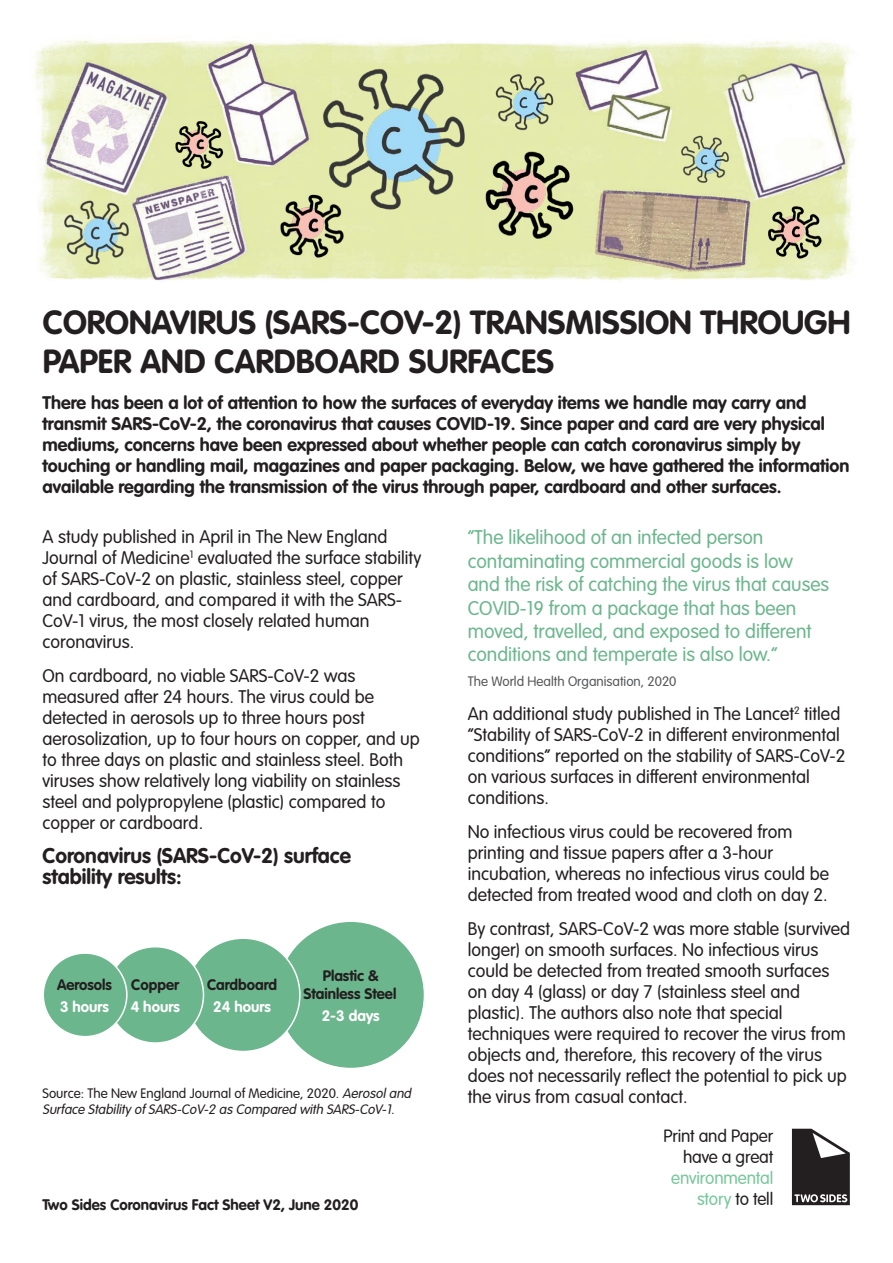
<style>
.page{position:relative;width:893px;height:1263px;background:#fff}
.page>*{position:absolute;margin:0;border:0;box-sizing:border-box;transform-origin:0 0}
.Intro_text{font:700 33px/39.6px "VAG Rounded LT Pro";color:#231f20}
.Main_body{font:700 21px/21px "VAG Rounded LT Pro";color:#231f20}
.Large_Text_Quote{font:300 19.5px/23.4px "VAG Rounded LT Pro";color:#6cb68d}
.Main_body-2{font:300 18px/21px "VAG Rounded LT Pro";color:#231f20}
.Intro_text-2{font:700 18px/21px "VAG Rounded LT Pro";color:#231f20}
.t1{font:300 17.4px/20.9px "VAG Rounded";letter-spacing:-.01em;color:#77c79a;text-align:right}
.t2{font:300 17.4px/20.9px "VAG Rounded";letter-spacing:-.01em;color:#231f20;text-align:right}
.End_Notes{font:700 15px/18px "VAG Rounded LT Pro";color:#231f20;text-align:center}
.t3{font:700 15px "VAG Rounded";color:#231f20}
.End_Notes-2{font:700 15px "VAG Rounded LT Pro";color:#fff}
.Main_body-3{font:italic 300 13.5px/16.2px "VAG Rounded LT Pro";color:#231f20}
.Quote_Source{font:300 13.5px "VAG Rounded LT Pro";color:#57585a}
.s1{font-style:normal}
.s2{color:#231f20}
</style>
<div class="page">
<img style="left:34px;top:40px;width:821px;height:241px">
<img style="left:312px;top:60px;width:281px;height:186px">
<img style="left:61px;top:198px;width:71px;height:71px">
<img style="left:679px;top:134px;width:52px;height:52px">
<img style="left:493px;top:72px;width:63px;height:62px">
<img style="left:765px;top:204px;width:60px;height:58px">
<img style="left:276px;top:193px;width:72px;height:69px">
<img style="left:172px;top:119px;width:54px;height:53px">
<svg style="left:792px;top:1129px;width:58px;height:76px"></svg>
<div style="left:277px;top:921px;width:147px;height:147px;background:#6cb68d;border-radius:50%"></div>
<div style="left:187px;top:938px;width:113px;height:113px;background:#6cb68d;border-radius:50%"></div>
<div style="left:107px;top:947px;width:96px;height:96px;background:#6cb68d;border-radius:50%"></div>
<div style="left:106px;top:946px;width:98px;height:98px;border:2px solid #fff;border-radius:50%"></div>
<div style="left:43px;top:953px;width:84px;height:84px;background:#6cb68d;border-radius:50%"></div>
<div style="left:43px;top:952px;width:85px;height:85px;border:2px solid #fff;border-radius:50%"></div>
<p class="Intro_text" style="left:43px;top:303px;width:809px">CORONAVIRUS (SARS-COV-2) TRANSMISSION THROUGH<br>PAPER AND CARDBOARD SURFACES</p>
<p class="Intro_text-2" style="left:43px;top:393px;width:808px">There has been a lot of attention to how the surfaces of everyday items we handle may carry and transmit SARS-CoV-2, the coronavirus that causes COVID-19. Since paper and card are very physical mediums, concerns have been expressed about whether people can catch coronavirus simply by touching or handling mail, magazines and paper packaging. Below, we have gathered the information available regarding the transmission of the virus through paper, cardboard and other surfaces.</p>
<p class="Main_body-2" style="left:43px;top:527px;width:380px">A study published in April in The New England Journal of Medicine<sup>1</sup> evaluated the surface stability of SARS-CoV-2 on plastic, stainless steel, copper and cardboard, and compared it with the SARS-CoV-1 virus, the most closely related human coronavirus.</p>
<p class="Main_body-2" style="left:43px;top:666px;width:379px">On cardboard, no viable SARS-CoV-2 was measured after 24 hours. The virus could be detected in aerosols up to three hours post aerosolization, up to four hours on copper, and up to three days on plastic and stainless steel. Both viruses show relatively long viability on stainless steel and polypropylene (plastic) compared to copper or cardboard.</p>
<p class="Main_body" style="left:43px;top:845px;width:310px">Coronavirus (SARS-CoV-2) surface stability results:</p>
<p class="Large_Text_Quote" style="left:468px;top:526px;width:363px">“The likelihood of an infected person contaminating commercial goods is low and the risk of catching the virus that causes COVID-19 from a package that has been moved, travelled, and exposed to different conditions and temperate is also low.”</p>
<p class="Quote_Source" style="left:468px;top:674px;width:210px">The World Health Organisation, 2020</p>
<p class="Main_body-2" style="left:468px;top:704px;width:379px">An additional study published in The Lancet<sup>2</sup> titled “Stability of SARS-CoV-2 in different environmental conditions” reported on the stability of SARS-CoV-2 on various surfaces in different environmental conditions.</p>
<p class="Main_body-2" style="left:468px;top:822px;width:363px">No infectious virus could be recovered from printing and tissue papers after a 3-hour incubation, whereas no infectious virus could be detected from treated wood and cloth on day 2.</p>
<p class="Main_body-2" style="left:468px;top:918px;width:384px">By contrast, SARS-CoV-2 was more stable (survived longer) on smooth surfaces. No infectious virus could be detected from treated smooth surfaces on day 4 (glass) or day 7 (stainless steel and plastic). The authors also note that special techniques were required to recover the virus from objects and, therefore, this recovery of the virus does not necessarily reflect the potential to pick up the virus from casual contact.</p>
<p class="End_Notes" style="left:303px;top:966px;width:94px">Plastic &amp;<br>Stainless Steel</p>
<p class="End_Notes-2" style="left:322px;top:1006px;width:59px">2-3 days</p>
<p class="End_Notes" style="left:57px;top:975px;width:57px">Aerosols</p>
<p class="End_Notes-2" style="left:60px;top:997px;width:51px">3 hours</p>
<p class="End_Notes" style="left:207px;top:975px;width:72px">Cardboard</p>
<p class="End_Notes-2" style="left:213px;top:997px;width:59px">24 hours</p>
<p class="End_Notes" style="left:131px;top:975px;width:49px">Copper</p>
<p class="End_Notes-2" style="left:131px;top:997px;width:51px">4 hours</p>
<p class="Main_body-3" style="left:43px;top:1085px;width:373px"><span class="s1">Source: The New England Journal of Medicine, 2020.</span> Aerosoland<br>Surface Stability of SARS-CoV-2 as Compared with SARS-CoV-1.</p>
<p class="t3" style="left:42px;top:1197px;width:318px">Two Sides Coronavirus Fact Sheet V2, June 2020</p>
<p class="t2" style="left:664px;top:1127px;width:111px">Print and Paper have a great</p>
<p class="t1" style="left:671px;top:1168px;width:103px">environmental story <span class="s2">to tell</span></p>
</div>
